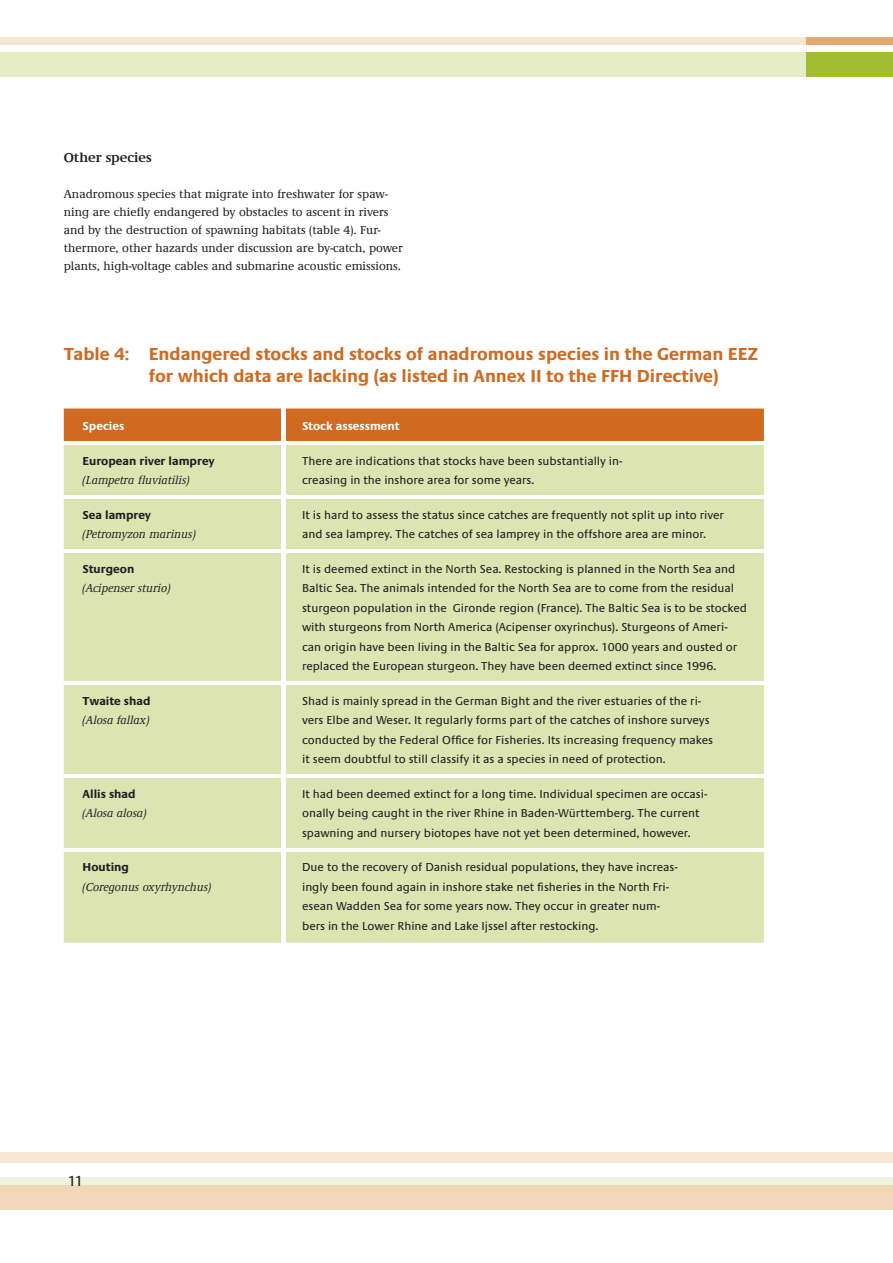
<style>
.page{position:relative;width:893px;height:1263px;background:#fff}
.page>*{position:absolute;margin:0;border:0;box-sizing:border-box;transform-origin:0 0}
.t1{font:700 18px/21.6px "Praxis EF";color:#cf6a20}
.t2{font:15px "Praxis EF";color:#1f1d21}
.t3{font:600 13.5px "Demos EF";color:#1f1d21}
.t4{font:12px/19.5px "Praxis EF";color:#1f1d21}
.t5{font:500 12px/18px "Demos EF";color:#1f1d21}
.t6{font:italic 500 12px "Demos EF";color:#1f1d21}
.t7{font:700 12px "Praxis EF";color:#1f1d21}
.t8{font:700 12px "Praxis EF";color:#fff}
</style>
<div class="page">
<div style="left:0;top:52px;width:893px;height:25px;background:#a2bd31"></div>
<div style="left:0;top:37px;width:893px;height:7px;background:#e2a870"></div>
<div style="left:0;top:52px;width:805px;height:25px;background:#e5ecc6"></div>
<div style="left:0;top:37px;width:805px;height:7px;background:#f7e6d3"></div>
<svg style="left:0;top:1209px;width:893px;height:1px"></svg>
<div style="left:0;top:1185px;width:893px;height:24px;background:#f1d6b7"></div>
<div style="left:0;top:1176px;width:893px;height:9px;background:#f0f4de"></div>
<div style="left:0;top:1152px;width:893px;height:11px;background:#f7e6d3"></div>
<div style="left:64px;top:408px;width:700px;height:33px;background:#cf6a20"></div>
<div style="left:64px;top:445px;width:700px;height:498px;background:#dce5b2"></div>
<hr style="left:64px;top:496px;width:217px;height:3px;background:#fff">
<hr style="left:286px;top:496px;width:478px;height:3px;background:#fff">
<hr style="left:64px;top:550px;width:217px;height:3px;background:#fff">
<hr style="left:286px;top:550px;width:478px;height:3px;background:#fff">
<hr style="left:64px;top:682px;width:217px;height:3px;background:#fff">
<hr style="left:286px;top:682px;width:478px;height:3px;background:#fff">
<hr style="left:64px;top:775px;width:217px;height:3px;background:#fff">
<hr style="left:286px;top:775px;width:478px;height:3px;background:#fff">
<hr style="left:64px;top:848px;width:217px;height:3px;background:#fff">
<hr style="left:286px;top:848px;width:478px;height:3px;background:#fff">
<div style="left:281px;top:408px;width:5px;height:35px;background:#fff"></div>
<div style="left:281px;top:443px;width:5px;height:54px;background:#fff"></div>
<div style="left:281px;top:497px;width:5px;height:54px;background:#fff"></div>
<div style="left:281px;top:551px;width:5px;height:132px;background:#fff"></div>
<div style="left:281px;top:683px;width:5px;height:93px;background:#fff"></div>
<div style="left:281px;top:776px;width:5px;height:74px;background:#fff"></div>
<div style="left:281px;top:850px;width:5px;height:93px;background:#fff"></div>
<p class="t3" style="left:64px;top:150px;width:89px">Other species</p>
<p class="t5" style="left:64px;top:185px;width:341px">Anadromous species that migrate into freshwater for spaw&shy;ning are chiefly endangered by obstacles to ascent in rivers and by the destruction of spawning habitats (table 4). Fur&shy;thermore, other hazards under discussion are by-catch, power plants, high-voltage cables and submarine acoustic emissions.</p>
<h1 class="t1" style="left:149px;top:344px;width:611px;text-indent:-85px">Table 4: Endangered stocks and stocks of anadromous species in the German EEZ for which data are lacking (as listed in Annex II to the FFH Directive)</h1>
<p class="t8" style="left:83px;top:420px;width:43px">Species</p>
<p class="t8" style="left:302px;top:420px;width:99px">Stock assessment</p>
<p class="t7" style="left:83px;top:454px;width:134px">European river lamprey</p>
<p class="t6" style="left:83px;top:474px;width:109px">(Lampetra fluviatilis)</p>
<p class="t4" style="left:302px;top:451px;width:322px">There are indications that stocks have been substantially in&shy;creasing in the inshore area for some years.</p>
<p class="t7" style="left:83px;top:508px;width:70px">Sea lamprey</p>
<p class="t6" style="left:83px;top:528px;width:115px">(Petromyzon marinus)</p>
<p class="t4" style="left:302px;top:505px;width:423px">It is hard to assess the status since catches are frequently not split up into river and sea lamprey. The catches of sea lamprey in the offshore area are minor.</p>
<p class="t7" style="left:83px;top:562px;width:53px">Sturgeon</p>
<p class="t6" style="left:83px;top:582px;width:90px">(Acipenser sturio)</p>
<p class="t4" style="left:302px;top:559px;width:446px">It is deemed extinct in the North Sea. Restocking is planned in the North Sea and Baltic Sea. The animals intended for the North Sea are to come from the residual sturgeon population in the Gironde region (France). The Baltic Sea is to be stocked with sturgeons from North America (Acipenser oxyrinchus). Sturgeons of Ameri&shy;can origin have been living in the Baltic Sea for approx. 1000 years and ousted or replaced the European sturgeon. They have been deemed extinct since 1996.</p>
<p class="t7" style="left:83px;top:694px;width:69px">Twaite shad</p>
<p class="t6" style="left:83px;top:714px;width:68px">(Alosa fallax)</p>
<p class="t4" style="left:302px;top:691px;width:412px">Shad is mainly spread in the German Bight and the river estuaries of the ri&shy;vers Elbe and Weser. It regularly forms part of the catches of inshore surveys conducted by the Federal Office for Fisheries. Its increasing frequency makes it seem doubtful to still classify it as a species in need of protection.</p>
<p class="t7" style="left:83px;top:787px;width:55px">Allis shad</p>
<p class="t6" style="left:83px;top:807px;width:66px">(Alosa alosa)</p>
<p class="t4" style="left:302px;top:784px;width:407px">It had been deemed extinct for a long time. Individual specimen are occasi&shy;onally being caught in the river Rhine in Baden-Württemberg. The current spawning and nursery biotopes have not yet been determined, however.</p>
<p class="t7" style="left:83px;top:861px;width:48px">Houting</p>
<p class="t6" style="left:83px;top:880px;width:130px">(Coregonus oxyrhynchus)</p>
<p class="t4" style="left:302px;top:858px;width:377px">Due to the recovery of Danish residual populations, they have increas&shy;ingly been found again in inshore stake net fisheries in the North Fri&shy;esean Wadden Sea for some years now. They occur in greater num&shy;bers in the Lower Rhine and Lake Ijssel after restocking.</p>
<p class="t2" style="left:68px;top:1173px;width:17px">11</p>
</div>
